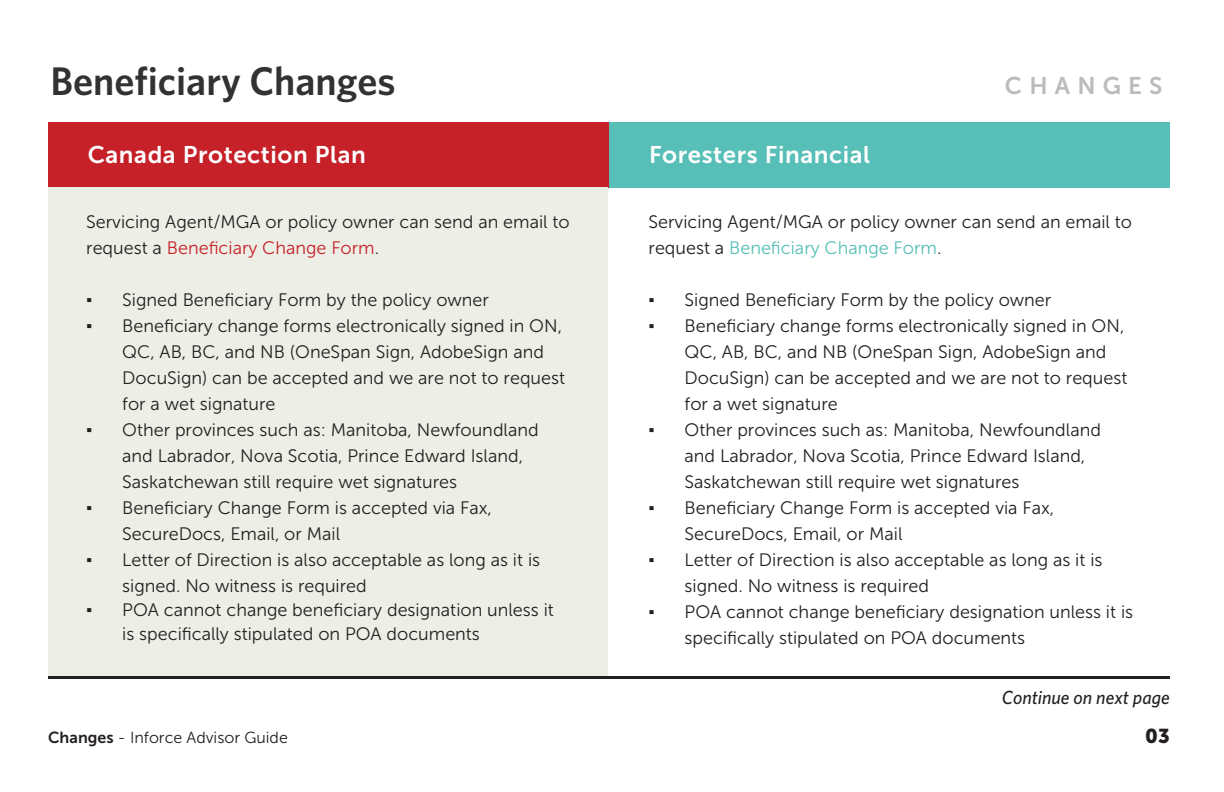
<style>
.page{position:relative;width:1224px;height:792px;background:#fff}
.page>*{position:absolute;margin:0;border:0;box-sizing:border-box;transform-origin:0 0}
.t1{font:600 40px "Whitney";color:#313232}
.t2{font:24px "Museo Sans 700";letter-spacing:.025em;color:#fff}
.t3{font:24px "Museo Sans 700";letter-spacing:.3em;color:#bbb}
.t4{font:20px "Museo Sans 900";color:#231f20}
.t5{font:italic 500 19px "Whitney";color:#231f20}
.t6{font:18px/26px "Museo Sans 300";color:#231f20}
.t7{font:16px "Museo Sans 300";color:#231f20}
.s1{color:#c62128}
.s2{font-family:"Times New Roman"}
.s3{color:#57bfb7}
.s4{font-family:"Museo Sans 700"}
</style>
<div class="page">
<div style="left:48px;top:122px;width:561px;height:65px;background:#c62128"></div>
<div style="left:609px;top:122px;width:561px;height:65px;background:#57bfb7"></div>
<div style="left:48px;top:187px;width:560px;height:490px;background:#edefe7"></div>
<hr style="left:48px;top:677px;width:1122px;height:2px;background:#231f20">
<h1 class="t1" style="left:50px;top:55px;width:347px">Beneficiary Changes</h1>
<h2 class="t3" style="left:1005px;top:72px;width:159px">CHANGES</h2>
<h2 class="t2" style="left:88px;top:141px;width:280px">Canada Protection Plan</h2>
<h2 class="t2" style="left:649px;top:141px;width:222px">Foresters Financial</h2>
<p class="t6" style="left:86px;top:209px;width:485px">Servicing Agent/MGA or policy owner can send an email to request a <span class="s1">Beneficiary Change Form</span>.</p>
<p class="t6" style="left:86px;top:287px;width:404px"><span class="s2">▪</span> Signed Beneficiary Form by the policy owner</p>
<p class="t6" style="left:122px;top:313px;width:444px;text-indent:-36px"><span class="s2">▪</span> Beneficiary change forms electronically signed in ON, QC, AB, BC, and NB (OneSpan Sign, AdobeSign and DocuSign) can be accepted and we are not to request for a wet signature</p>
<p class="t6" style="left:122px;top:417px;width:418px;text-indent:-36px"><span class="s2">▪</span> Other provinces such as: Manitoba, Newfoundland and Labrador, Nova Scotia, Prince Edward Island,<br>Saskatchewan still require wet signatures</p>
<p class="t6" style="left:122px;top:495px;width:371px;text-indent:-36px"><span class="s2">▪</span> Beneficiary Change Form is accepted via Fax,<br>SecureDocs, Email, or Mail</p>
<p class="t6" style="left:122px;top:547px;width:419px;text-indent:-36px"><span class="s2">▪</span> Letter of Direction is also acceptable as long as it is signed. No witness is required</p>
<p class="t6" style="left:122px;top:598px;width:433px;line-height:24px;text-indent:-36px"><span class="s2">▪</span> POA cannot change beneficiary designation unless it is specifically stipulated on POA documents</p>
<p class="t6" style="left:649px;top:209px;width:485px">Servicing Agent/MGA or policy owner can send an email to request a <span class="s3">Beneficiary Change Form</span>.</p>
<p class="t6" style="left:649px;top:287px;width:404px"><span class="s2">▪</span> Signed Beneficiary Form by the policy owner</p>
<p class="t6" style="left:685px;top:313px;width:444px;text-indent:-36px"><span class="s2">▪</span> Beneficiary change forms electronically signed in ON, QC, AB, BC, and NB (OneSpan Sign, AdobeSign and DocuSign) can be accepted and we are not to request for a wet signature</p>
<p class="t6" style="left:685px;top:417px;width:418px;text-indent:-36px"><span class="s2">▪</span> Other provinces such as: Manitoba, Newfoundland and Labrador, Nova Scotia, Prince Edward Island,<br>Saskatchewan still require wet signatures</p>
<p class="t6" style="left:685px;top:495px;width:371px;text-indent:-36px"><span class="s2">▪</span> Beneficiary Change Form is accepted via Fax,<br>SecureDocs, Email, or Mail</p>
<p class="t6" style="left:685px;top:547px;width:419px;text-indent:-36px"><span class="s2">▪</span> Letter of Direction is also acceptable as long as it is signed. No witness is required</p>
<p class="t6" style="left:685px;top:599px;width:450px;text-indent:-36px"><span class="s2">▪</span> POA cannot change beneficiary designation unless it is specifically stipulated on POA documents</p>
<p class="t5" style="left:1002px;top:685px;width:169px">Continue on next page</p>
<p class="t7" style="left:48px;top:729px;width:241px"><span class="s4">Changes</span> - Inforce Advisor Guide</p>
<p class="t4" style="left:1145px;top:725px;width:26px">03</p>
</div>
